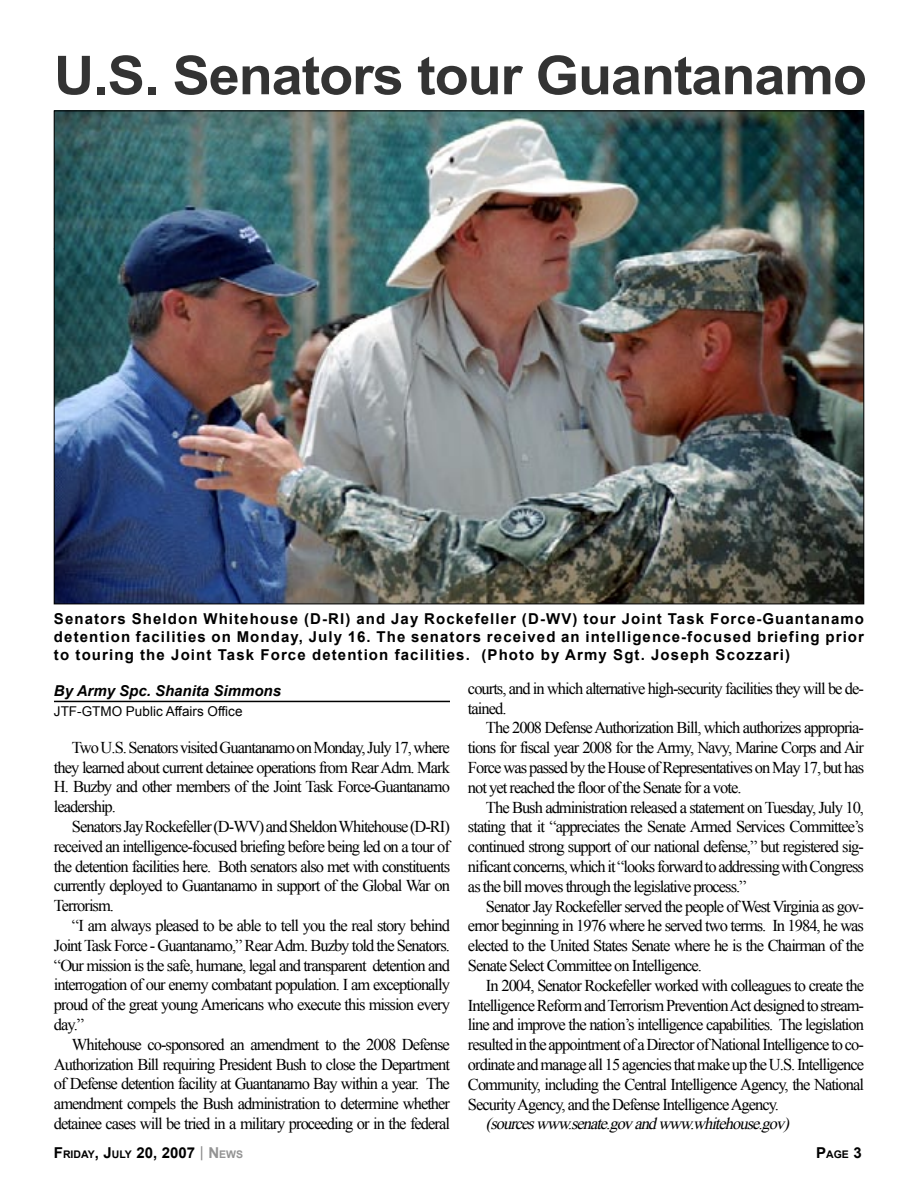
<style>
.page{position:relative;width:918px;height:1188px;background:#fff}
.page>*{position:absolute;margin:0;border:0;box-sizing:border-box;transform-origin:0 0}
.Heading_4{font:700 53.7px "Arial";letter-spacing:-.02em;color:#333;scale:1.04 1}
.Body_text_news{font:16.5px/19.8px "Times New Roman";letter-spacing:-.06em;color:#000;text-align:justify}
.Body_text_news-2{font:italic 16.5px "Times New Roman";color:#000}
.Cut_lines{font:700 15px/18px "Arial";letter-spacing:.075em;color:#000;text-align:justify}
.t1{font:italic 700 15px "Arial";color:#000}
.By_line_office{font:13.5px "Arial";color:#000}
.t2{font:700 10.5px "Arial";color:#000}
.s1{font-size:10.5px}
.s2{font-weight:400;color:#888}
.s3{color:#939393}
.s4{font-size:10.5px;color:#939393}
.s5{font-size:15px}
</style>
<div class="page">
<img style="left:56px;top:113px;width:806px;height:489px">
<hr style="left:54px;top:701px;width:396px;height:1px;background:#000">
<p class="Heading_4" style="left:54px;top:40px;width:783px">U.S. Senators tour Guantanamo</p>
<p class="Cut_lines" style="left:54px;top:611px;width:812px">Senators Sheldon Whitehouse (D-RI) and Jay Rockefeller (D-WV) tour Joint Task Force-Guantanamo detention facilities on Monday, July 16. The senators received an intelligence-focused briefing prior to touring the Joint Task Force detention facilities. (Photo by Army Sgt. Joseph Scozzari)</p>
<p class="t1" style="left:54px;top:681px;width:229px">By Army Spc. Shanita Simmons</p>
<p class="By_line_office" style="left:54px;top:702px;width:190px">JTF-GTMO Public Affairs Office</p>
<p class="Body_text_news" style="left:468px;top:678px;width:397px">courts, and in which alternative high-security facilities they will be de&shy;tained.</p>
<p class="Body_text_news" style="left:468px;top:718px;width:398px;text-indent:18px">The 2008 Defense Authorization Bill, which authorizes appropria&shy;tions for fiscal year 2008 for the Army, Navy, Marine Corps and Air Force was passed by the House of Representatives on May 17, but has not yet reached the floor of the Senate for a vote.</p>
<p class="Body_text_news" style="left:468px;top:797px;width:398px;text-indent:18px">The Bush administration released a statement on Tuesday, July 10, stating that it “appreciates the Senate Armed Services Committee’s continued strong support of our national defense,” but registered sig&shy;nificant concerns, which it “looks forward to addressing with Congress as the bill moves through the legislative process.”</p>
<p class="Body_text_news" style="left:468px;top:896px;width:398px;text-indent:18px">Senator Jay Rockefeller served the people of West Virginia as gov&shy;ernor beginning in 1976 where he served two terms. In 1984, he was elected to the United States Senate where he is the Chairman of the Senate Select Committee on Intelligence.</p>
<p class="Body_text_news" style="left:468px;top:975px;width:398px;text-indent:18px">In 2004, Senator Rockefeller worked with colleagues to create the Intelligence Reform and Terrorism Prevention Act designed to stream&shy;line and improve the nation’s intelligence capabilities. The legislation resulted in the appointment of a Director of National Intelligence to co&shy;ordinate and manage all 15 agencies that make up the U.S. Intelligence Community, including the Central Intelligence Agency, the National Security Agency, and the Defense Intelligence Agency.</p>
<p class="Body_text_news-2" style="left:486px;top:1113px;width:309px">(sourceswww.senate.govandwww.whitehouse.gov)</p>
<p class="Body_text_news" style="left:54px;top:737px;width:398px;text-indent:18px">Two U.S. Senators visited Guantanamo on Monday, July 17, where they learned about current detainee operations from Rear Adm. Mark H. Buzby and other members of the Joint Task Force-Guantanamo leadership.</p>
<p class="Body_text_news" style="left:54px;top:816px;width:398px;text-indent:18px">Senators Jay Rockefeller (D-WV) and Sheldon Whitehouse (D-RI) received an intelligence-focused briefing before being led on a tour of the detention facilities here. Both senators also met with constituents currently deployed to Guantanamo in support of the Global War on Terrorism.</p>
<p class="Body_text_news" style="left:54px;top:915px;width:398px;text-indent:18px">“I am always pleased to be able to tell you the real story behind Joint Task Force - Guantanamo,” Rear Adm. Buzby told the Senators. “Our mission is the safe, humane, legal and transparent detention and interrogation of our enemy combatant population. I am exceptionally proud of the great young Americans who execute this mission every day.”</p>
<p class="Body_text_news" style="left:54px;top:1034px;width:398px;text-indent:18px">Whitehouse co-sponsored an amendment to the 2008 Defense Authorization Bill requiring President Bush to close the Department of Defense detention facility at Guantanamo Bay within a year. The amendment compels the Bush administration to determine whether detainee cases will be tried in a military proceeding or in the federal</p>
<p class="Cut_lines" style="left:54px;top:1144px;width:191px">F<span class="s1">RIDAY</span>, J<span class="s1">ULY</span> 20, 2007 <span class="s2">|</span> <span class="s3">N</span><span class="s4">EWS</span></p>
<p class="t2" style="left:816px;top:1147px;width:47px"><span class="s5">P</span>AGE <span class="s5">3</span></p>
</div>
